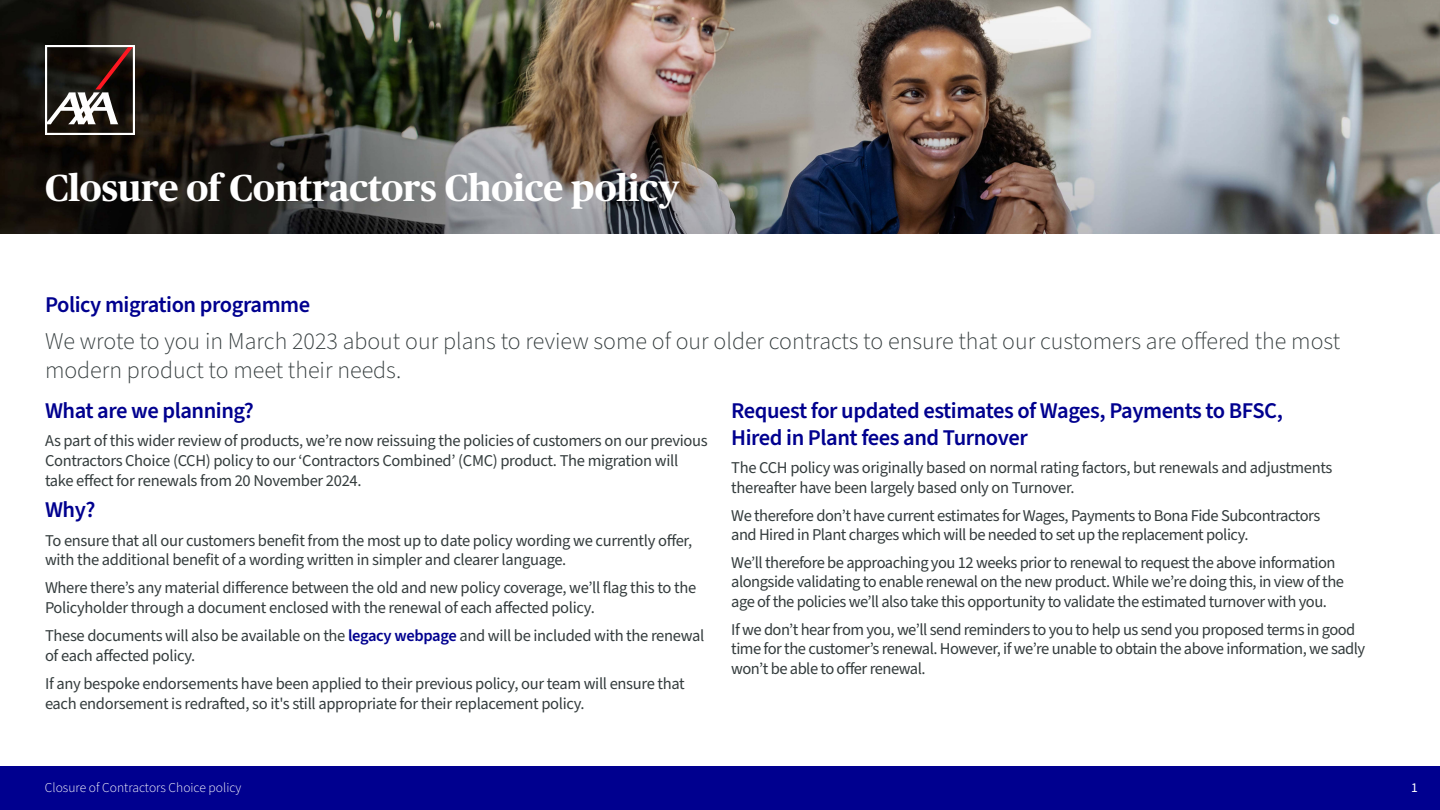
<style>
.page{position:relative;width:1440px;height:810px;background:#fff}
.page>*{position:absolute;margin:0;border:0;box-sizing:border-box;transform-origin:0 0}
.t1{font:700 37.5px "Publico Headline";color:#fff}
.t2{font:300 24px/28.8px "Source Sans Pro";color:#343c3d}
.t3{font:600 22.5px/27px "Source Sans Pro";letter-spacing:-.02em;color:#00008f}
.t4{font:16.5px/19.8px "Source Sans Pro";letter-spacing:-.025em;color:#343c3d}
.t5{font:300 13.5px "Source Sans Pro";color:#fff}
.t6{font:13.5px "Source Sans Pro";color:#fff}
.s1{font-weight:600;color:#00008f}
</style>
<div class="page">
<div style="left:0;top:766px;width:1440px;height:44px;background:#00008f"></div>
<img style="left:0;top:0;width:1440px;height:234px">
<svg style="left:45px;top:45px;width:90px;height:90px"></svg>
<h1 class="t1" style="left:45px;top:161px;width:636px">Closure of Contractors Choice policy</h1>
<h3 class="t3" style="left:45px;top:291px;width:267px">Policy migration programme</h3>
<h2 class="t2" style="left:45px;top:328px;width:1297px">We wrote to you in March 2023 about our plans to review some of our older contracts to ensure that our customers are offered the most modern product to meet their needs.</h2>
<h3 class="t3" style="left:45px;top:397px;width:210px">What are we planning?</h3>
<p class="t4" style="left:45px;top:432px;width:664px">As part of this wider review of products, we’re now reissuing the policies of customers on our previous<br>Contractors Choice (CCH) policy to our ‘Contractors Combined’ (CMC) product. The migration will take effect for renewals from 20 November 2024.</p>
<h3 class="t3" style="left:45px;top:497px;width:52px">Why?</h3>
<p class="t4" style="left:45px;top:531px;width:649px">To ensure that all our customers benefit from the most up to date policy wording we currently offer, with the additional benefit of a wording written in simpler and clearer language.</p>
<p class="t4" style="left:45px;top:579px;width:653px">Where there’s any material difference between the old and new policy coverage, we’ll flag this to the<br>Policyholder through a document enclosed with the renewal of each affected policy.</p>
<p class="t4" style="left:45px;top:626px;width:661px">These documents will also be available on the <span class="s1">legacy webpage</span> and will be included with the renewal of each affected policy.</p>
<p class="t4" style="left:45px;top:674px;width:641px">If any bespoke endorsements have been applied to their previous policy, our team will ensure that each endorsement is redrafted, so it's still appropriate for their replacement policy.</p>
<h3 class="t3" style="left:731px;top:397px;width:553px">Request for updated estimates of Wages, Payments to BFSC,<br>Hired in Plant fees and Turnover</h3>
<p class="t4" style="left:731px;top:459px;width:603px">The CCH policy was originally based on normal rating factors, but renewals and adjustments thereafter have been largely based only on Turnover.</p>
<p class="t4" style="left:731px;top:506px;width:591px">We therefore don’t have current estimates for Wages, Payments to Bona Fide Subcontractors and Hired in Plant charges which will be needed to set up the replacement policy.</p>
<p class="t4" style="left:731px;top:553px;width:614px">We’ll therefore be approaching you 12 weeks prior to renewal to request the above information alongside validating to enable renewal on the new product. While we’re doing this, in view of the age of the policies we’ll also take this opportunity to validate the estimated turnover with you.</p>
<p class="t4" style="left:731px;top:620px;width:636px">If we don’t hear from you, we’ll send reminders to you to help us send you proposed terms in good time for the customer’s renewal. However, if we’re unable to obtain the above information, we sadly won’t be able to offer renewal.</p>
<p class="t5" style="left:45px;top:778px;width:198px">Closure of Contractors Choice policy</p>
<p class="t6" style="left:1411px;top:778px;width:8px">1</p>
</div>
